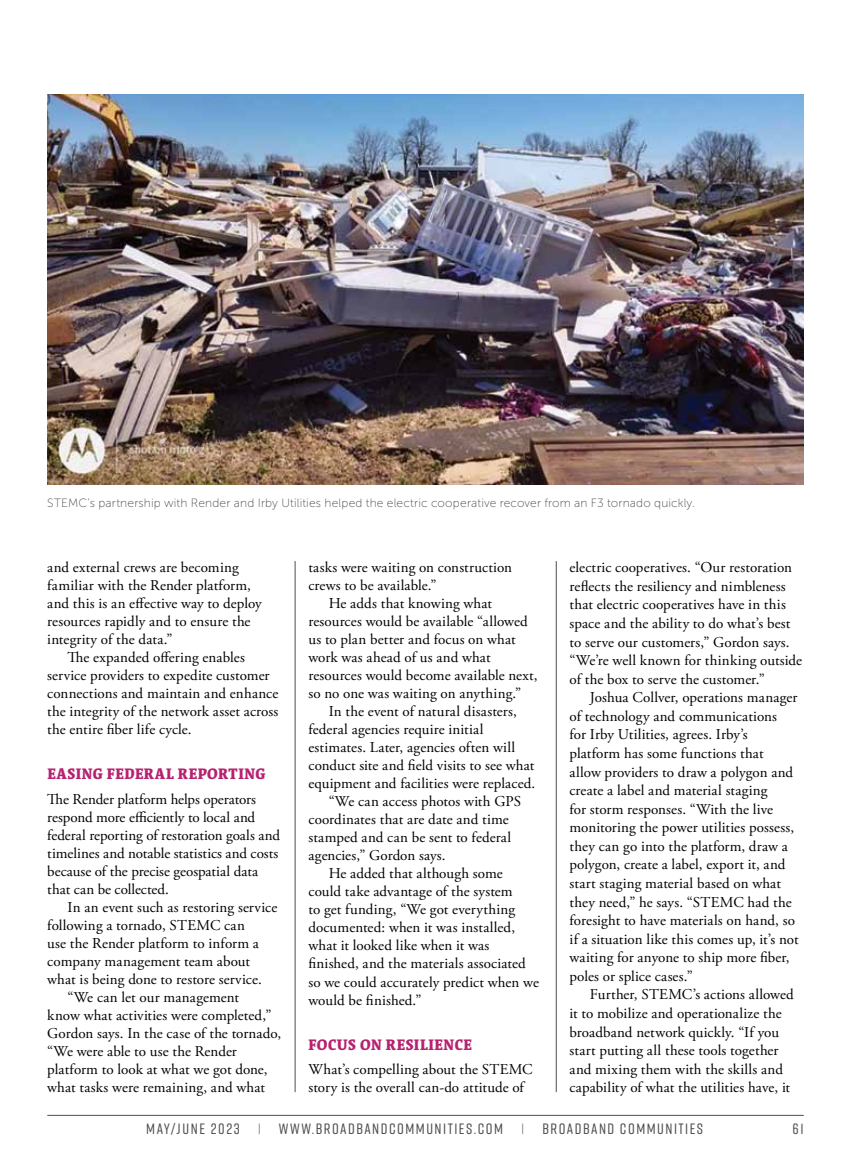
<style>
.page{position:relative;width:851px;height:1161px;background:#fff}
.page>*{position:absolute;margin:0;border:0;box-sizing:border-box;transform-origin:0 0}
.t1{font:15px/18.6px "Adobe Garamond Pro";letter-spacing:.005em;color:#000}
.t2{font:500 15px "Rift Soft";letter-spacing:.1em;color:#4d4d4f}
.t3{font:900 15px "Acuta";letter-spacing:.035em;color:#b72270}
.t4{font:12px "Museo Sans 100";letter-spacing:.015em;color:#4d4d4f}
.s1{font-weight:300;font-size:11.85px}
</style>
<div class="page">
<hr style="left:47px;top:1115px;width:756px;height:1px;background:#4d4d4f">
<hr style="left:556px;top:561px;width:1px;height:531px;background:#4d4d4f">
<hr style="left:295px;top:561px;width:1px;height:531px;background:#4d4d4f">
<img style="left:47px;top:94px;width:756px;height:391px">
<p class="t4" style="left:47px;top:497px;width:649px">STEMC’s partnership with Render and Irby Utilities helped the electric cooperative recover from an F3 tornado quickly.</p>
<p class="t1" style="left:47px;top:559px;width:216px;line-height:18px">and external crews are becoming familiar with the Render platform, and this is an effective way to deploy resources rapidly and to ensure the integrity of the data.”</p>
<p class="t1" style="left:47px;top:649px;width:233px;line-height:18px;text-indent:20px">The expanded offering enables service providers to expedite customer connections and maintain and enhance the integrity of the network asset across the entire fiber life cycle.</p>
<p class="t3" style="left:47px;top:765px;width:220px">EASING FEDERAL REPORTING</p>
<p class="t1" style="left:47px;top:791px;width:234px;line-height:18px">The Render platform helps operators respond more efficiently to local and federal reporting of restoration goals and timelines and notable statistics and costs because of the precise geospatial data that can be collected.</p>
<p class="t1" style="left:68px;top:898px;width:211px">In an event such as restoring service</p>
<p class="t1" style="left:47px;top:916px;width:199px">following a tornado, STEMC can</p>
<p class="t1" style="left:47px;top:934px;width:213px">use the Render platform to inform a</p>
<p class="t1" style="left:47px;top:952px;width:204px">company management team about</p>
<p class="t1" style="left:47px;top:970px;width:216px">what is being done to restore service.</p>
<p class="t1" style="left:68px;top:988px;width:173px">“We can let our management</p>
<p class="t1" style="left:47px;top:1006px;width:225px">know what activities were completed,”</p>
<p class="t1" style="left:47px;top:1024px;width:235px">Gordon says. In the case of the tornado,</p>
<p class="t1" style="left:47px;top:1042px;width:191px">“We were able to use the Render</p>
<p class="t1" style="left:47px;top:1060px;width:222px">platform to look at what we got done,</p>
<p class="t1" style="left:47px;top:1078px;width:219px">what tasks were remaining, and what</p>
<p class="t1" style="left:308px;top:559px;width:205px;line-height:18px">tasks were waiting on construction crews to be available.”</p>
<p class="t1" style="left:308px;top:595px;width:231px;line-height:18px;text-indent:20px">He adds that knowing what resources would be available “allowed us to plan better and focus on what work was ahead of us and what resources would become available next, so no one was waiting on anything.”</p>
<p class="t1" style="left:328px;top:703px;width:190px">In the event of natural disasters,</p>
<p class="t1" style="left:308px;top:721px;width:176px">federal agencies require initial</p>
<p class="t1" style="left:308px;top:739px;width:208px">estimates. Later, agencies often will</p>
<p class="t1" style="left:308px;top:757px;width:227px">conduct site and field visits to see what</p>
<p class="t1" style="left:308px;top:775px;width:228px">equipment and facilities were replaced.</p>
<p class="t1" style="left:328px;top:793px;width:194px">“We can access photos with GPS</p>
<p class="t1" style="left:308px;top:811px;width:202px">coordinates that are date and time</p>
<p class="t1" style="left:308px;top:829px;width:204px">stamped and can be sent to federal</p>
<p class="t1" style="left:308px;top:847px;width:139px">agencies,” Gordon says.</p>
<p class="t1" style="left:328px;top:865px;width:175px">He added that although some</p>
<p class="t1" style="left:308px;top:883px;width:206px">could take advantage of the system</p>
<p class="t1" style="left:308px;top:901px;width:208px">to get funding, “We got everything</p>
<p class="t1" style="left:308px;top:919px;width:208px">documented: when it was installed,</p>
<p class="t1" style="left:308px;top:937px;width:182px">what it looked like when it was</p>
<p class="t1" style="left:308px;top:955px;width:219px">finished, and the materials associated</p>
<p class="t1" style="left:308px;top:973px;width:232px">so we could accurately predict when we</p>
<p class="t1" style="left:308px;top:991px;width:115px">would be finished.”</p>
<p class="t3" style="left:308px;top:1035px;width:165px">FOCUS ON RESILIENCE</p>
<p class="t1" style="left:308px;top:1061px;width:226px;line-height:18px">What’s compelling about the STEMC story is the overall can-do attitude of</p>
<p class="t1" style="left:569px;top:559px;width:234px">electric cooperatives. “Our restoration reflects the resiliency and nimbleness that electric cooperatives have in this space and the ability to do what’s best to serve our customers,” Gordon says. “We’re well known for thinking outside of the box to serve the customer.”</p>
<p class="t1" style="left:569px;top:689px;width:230px;text-indent:20px">Joshua Collver, operations manager of technology and communications<br>for Irby Utilities, agrees. Irby’s platform has some functions that allow providers to draw a polygon and create a label and material staging<br>for storm responses. “With the live monitoring the power utilities possess, they can go into the platform, draw a polygon, create a label, export it, and start staging material based on what they need,” he says. “STEMC had the foresight to have materials on hand, so if a situation like this comes up, it’s not waiting for anyone to ship more fiber, poles or splice cases.”</p>
<p class="t1" style="left:569px;top:986px;width:226px;text-indent:20px">Further, STEMC’s actions allowed it to mobilize and operationalize the broadband network quickly. “If you start putting all these tools together and mixing them with the skills and capability of what the utilities have, it</p>
<p class="t2" style="left:146px;top:1118px;width:558px">MAY/JUNE 2023 <span class="s1">|</span> WWW.BROADBANDCOMMUNITIES.COM <span class="s1">|</span> BROADBAND COMMUNITIES</p>
<p class="t2" style="left:792px;top:1118px;width:13px">61</p>
</div>
